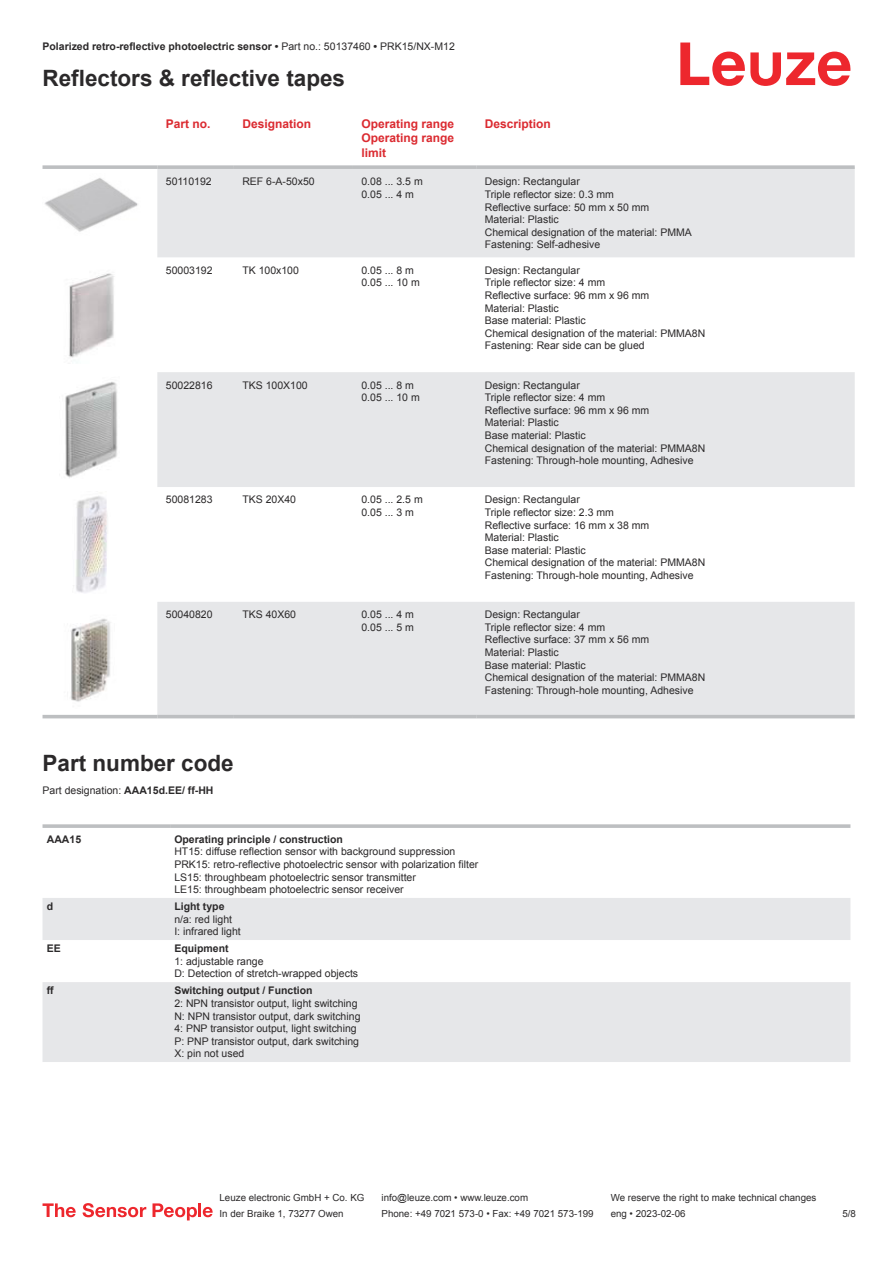
<style>
.page{position:relative;width:893px;height:1263px;background:#fff}
.page>*{position:absolute;margin:0;border:0;box-sizing:border-box;transform-origin:0 0}
.t1{font:700 22.5px "Arial";color:#2b292a}
.t2{font:700 12px/14.4px "Arial";color:#db2a30;text-align:justify}
.t3{font:10.5px/12.6px "Arial";color:#2b292a}
.t4{font:700 10.5px "Arial";color:#2b292a}
.t5{font:9.75px "Arial";color:#2b292a}
.s1{font-weight:400}
.s2{font-weight:700}
</style>
<div class="page">
<svg style="left:680px;top:43px;width:170px;height:43px"></svg>
<svg style="left:157px;top:169px;width:698px;height:546px;fill:#e6e7e9"></svg>
<svg style="left:43px;top:165px;width:114px;height:4px"></svg>
<svg style="left:157px;top:165px;width:77px;height:4px"></svg>
<svg style="left:234px;top:165px;width:119px;height:4px"></svg>
<svg style="left:353px;top:165px;width:123px;height:4px"></svg>
<svg style="left:476px;top:165px;width:379px;height:4px;fill:#bfc1c3"></svg>
<hr style="left:43px;top:715px;width:114px;height:3px;background:#bdbfc1">
<hr style="left:157px;top:715px;width:77px;height:3px;background:#bdbfc1">
<hr style="left:234px;top:715px;width:119px;height:3px;background:#bdbfc1">
<hr style="left:353px;top:715px;width:123px;height:3px;background:#bdbfc1">
<hr style="left:476px;top:715px;width:379px;height:3px;background:#bdbfc1">
<img style="left:44px;top:178px;width:94px;height:54px">
<img style="left:69px;top:273px;width:45px;height:85px">
<img style="left:65px;top:382px;width:53px;height:96px">
<img style="left:73px;top:496px;width:34px;height:97px">
<img style="left:70px;top:618px;width:41px;height:84px">
<svg style="left:43px;top:898px;width:807px;height:164px;fill:#e6e7e9"></svg>
<svg style="left:43px;top:824px;width:127px;height:4px"></svg>
<svg style="left:170px;top:824px;width:680px;height:4px;fill:#c2c4c6"></svg>
<svg style="left:43px;top:1203px;width:33px;height:14px"></svg>
<svg style="left:83px;top:1203px;width:63px;height:14px"></svg>
<svg style="left:153px;top:1203px;width:44px;height:17px"></svg>
<hr style="left:198px;top:1203px;width:3px;height:14px;background:#ed272d">
<svg style="left:203px;top:1207px;width:10px;height:10px"></svg>
<p class="t4" style="left:43px;top:43px;width:414px">Polarized retro-reflective photoelectric sensor • <span class="s1">Part no.: 50137460</span> • <span class="s1">PRK15/NX-M12</span></p>
<h1 class="t1" style="left:43px;top:70px;width:304px">Reflectors &amp; reflective tapes</h1>
<p class="t2" style="left:166px;top:117px;width:46px">Part no.</p>
<p class="t2" style="left:242px;top:117px;width:70px">Designation</p>
<p class="t2" style="left:361px;top:117px;width:94px">Operating range Operating range limit</p>
<p class="t2" style="left:485px;top:117px;width:68px">Description</p>
<p class="t3" style="left:166px;top:176px;width:47px">50110192</p>
<p class="t3" style="left:242px;top:176px;width:74px">REF 6-A-50x50</p>
<p class="t3" style="left:361px;top:176px;width:63px">0.08 ... 3.5 m<br>0.05 ... 4 m</p>
<p class="t3" style="left:485px;top:176px;width:209px">Design: Rectangular<br>Triple reflector size: 0.3 mm<br>Reflective surface: 50 mm x 50 mm<br>Material: Plastic<br>Chemical designation of the material: PMMA<br>Fastening: Self-adhesive</p>
<p class="t3" style="left:166px;top:265px;width:48px">50003192</p>
<p class="t3" style="left:242px;top:265px;width:58px">TK 100x100</p>
<p class="t3" style="left:361px;top:265px;width:60px">0.05 ... 8 m<br>0.05 ... 10 m</p>
<p class="t3" style="left:485px;top:265px;width:222px">Design: Rectangular<br>Triple reflector size: 4 mm<br>Reflective surface: 96 mm x 96 mm<br>Material: Plastic<br>Base material: Plastic<br>Chemical designation of the material: PMMA8N<br>Fastening: Rear side can be glued</p>
<p class="t3" style="left:166px;top:380px;width:48px">50022816</p>
<p class="t3" style="left:242px;top:380px;width:67px">TKS 100X100</p>
<p class="t3" style="left:361px;top:380px;width:60px">0.05 ... 8 m<br>0.05 ... 10 m</p>
<p class="t3" style="left:485px;top:380px;width:222px">Design: Rectangular<br>Triple reflector size: 4 mm<br>Reflective surface: 96 mm x 96 mm<br>Material: Plastic<br>Base material: Plastic<br>Chemical designation of the material: PMMA8N<br>Fastening: Through-hole mounting, Adhesive</p>
<p class="t3" style="left:166px;top:494px;width:48px">50081283</p>
<p class="t3" style="left:242px;top:494px;width:55px">TKS 20X40</p>
<p class="t3" style="left:361px;top:494px;width:63px">0.05 ... 2.5 m<br>0.05 ... 3 m</p>
<p class="t3" style="left:485px;top:494px;width:222px">Design: Rectangular<br>Triple reflector size: 2.3 mm<br>Reflective surface: 16 mm x 38 mm<br>Material: Plastic<br>Base material: Plastic<br>Chemical designation of the material: PMMA8N<br>Fastening: Through-hole mounting, Adhesive</p>
<p class="t3" style="left:166px;top:609px;width:48px">50040820</p>
<p class="t3" style="left:242px;top:609px;width:55px">TKS 40X60</p>
<p class="t3" style="left:361px;top:609px;width:54px">0.05 ... 4 m<br>0.05 ... 5 m</p>
<p class="t3" style="left:485px;top:609px;width:222px">Design: Rectangular<br>Triple reflector size: 4 mm<br>Reflective surface: 37 mm x 56 mm<br>Material: Plastic<br>Base material: Plastic<br>Chemical designation of the material: PMMA8N<br>Fastening: Through-hole mounting, Adhesive</p>
<h1 class="t1" style="left:43px;top:755px;width:193px">Part number code</h1>
<p class="t3" style="left:43px;top:785px;width:172px">Part designation: <span class="s2">AAA15d.EE/ ff-HH</span></p>
<p class="t4" style="left:47px;top:835px;width:36px">AAA15</p>
<p class="t4" style="left:174px;top:835px;width:170px">Operating principle / construction</p>
<p class="t3" style="left:174px;top:846px;width:306px">HT15: diffuse reflection sensor with background suppression PRK15: retro-reflective photoelectric sensor with polarization filter LS15: throughbeam photoelectric sensor transmitter<br>LE15: throughbeam photoelectric sensor receiver</p>
<p class="t4" style="left:47px;top:902px;width:8px">d</p>
<p class="t4" style="left:174px;top:902px;width:52px">Light type</p>
<p class="t3" style="left:174px;top:914px;width:68px">n/a: red light<br>I: infrared light</p>
<p class="t4" style="left:47px;top:944px;width:16px">EE</p>
<p class="t4" style="left:174px;top:944px;width:56px">Equipment</p>
<p class="t3" style="left:174px;top:956px;width:185px">1: adjustable range<br>D: Detection of stretch-wrapped objects</p>
<p class="t4" style="left:47px;top:987px;width:8px">ff</p>
<p class="t4" style="left:174px;top:987px;width:140px">Switching output / Function</p>
<p class="t3" style="left:174px;top:998px;width:188px">2: NPN transistor output, light switching N: NPN transistor output, dark switching 4: PNP transistor output, light switching P: PNP transistor output, dark switching X: pin not used</p>
<p class="t5" style="left:220px;top:1194px;width:146px">Leuze electronic GmbH + Co. KG</p>
<p class="t5" style="left:381px;top:1194px;width:148px">info@leuze.com • www.leuze.com</p>
<p class="t5" style="left:611px;top:1194px;width:207px">We reserve the right to make technical changes</p>
<p class="t5" style="left:220px;top:1210px;width:126px">In der Braike 1, 73277 Owen</p>
<p class="t5" style="left:381px;top:1210px;width:214px">Phone: +49 7021 573-0 • Fax: +49 7021 573-199</p>
<p class="t5" style="left:611px;top:1210px;width:76px">eng • 2023-02-06</p>
<p class="t5" style="left:842px;top:1210px;width:15px">5 /8</p>
</div>
